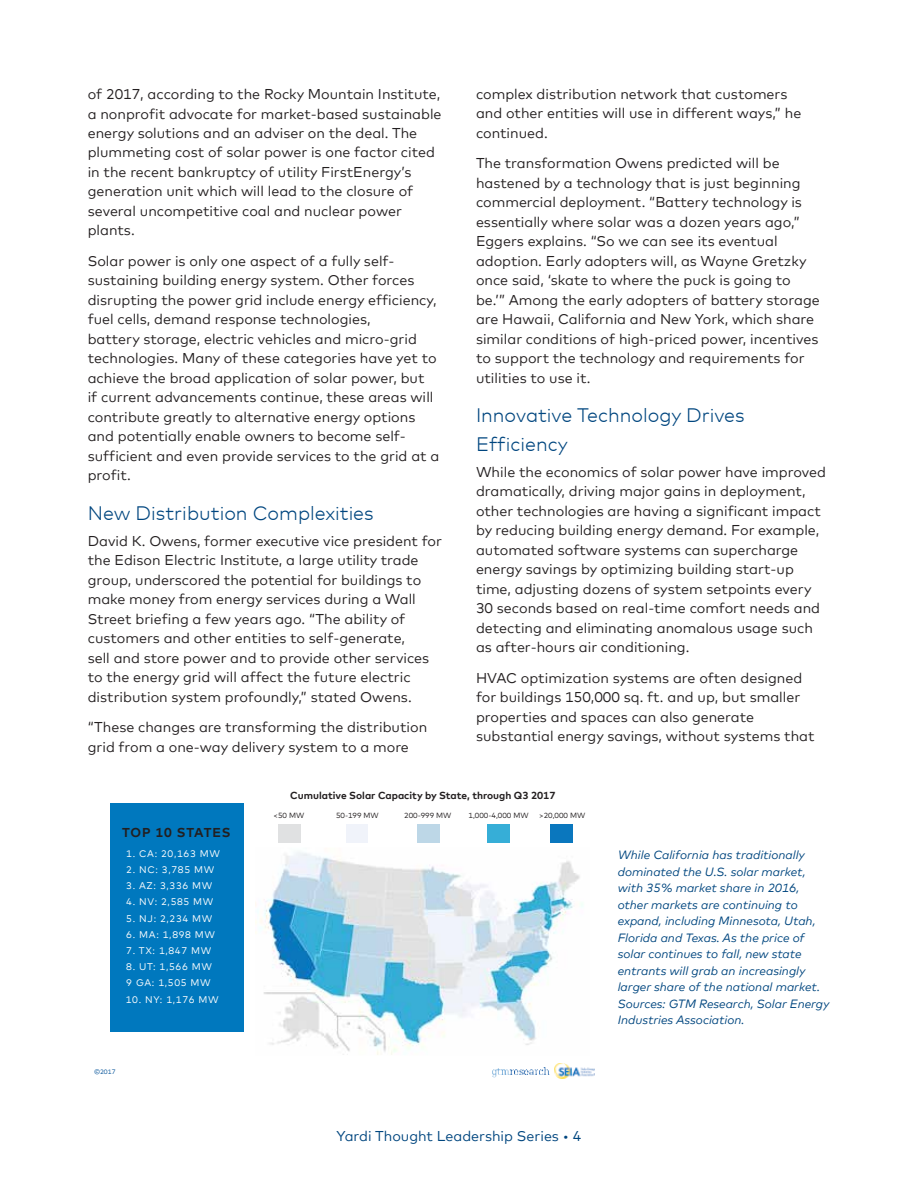
<style>
.page{position:relative;width:918px;height:1188px;background:#fff}
.page>*{position:absolute;margin:0;border:0;box-sizing:border-box;transform-origin:0 0}
.t1{font:300 19.5px/28.5px "Mark Offc Pro";color:#00467f}
.t2{font:14.25px/19.5px "Mark Offc Pro";color:#231f20}
.t3{font:14.25px "Mark Offc Pro";color:#00467f}
.t4{font:700 12.9px "Mark Offc Pro";letter-spacing:.07em;color:#231f20}
.t5{font:italic 12px/16.5px "Mark Offc Pro";color:#00467f}
.t6{font:700 10.2px "Mark Offc Pro";color:#231f20}
.t7{font:9.6px/16.2px "Mark Offc Pro";letter-spacing:.07em;color:#fff}
.t8{font:7.5px "Mark Offc Pro";color:#231f20}
.t9{font:6.45px "Mark Offc Pro";color:#005198}
</style>
<div class="page">
<img style="left:255px;top:852px;width:328px;height:203px">
<img style="left:555px;top:1064px;width:39px;height:15px">
<img style="left:492px;top:1067px;width:58px;height:10px">
<div style="left:110px;top:804px;width:134px;height:228px;background:#0078be"></div>
<div style="left:279px;top:824px;width:22px;height:18px;background:#e0e1e2"></div>
<div style="left:346px;top:824px;width:21px;height:19px;background:#f0f3fa"></div>
<div style="left:417px;top:824px;width:22px;height:18px;background:#bdd7e7"></div>
<div style="left:488px;top:824px;width:22px;height:18px;background:#36aed7"></div>
<div style="left:551px;top:824px;width:22px;height:18px;background:#0a77be"></div>
<p class="t2" style="left:88px;top:83px;width:355px">of 2017, according to the Rocky Mountain Institute, a nonprofit advocate for market-based sustainable energy solutions and an adviser on the deal. The plummeting cost of solar power is one factor cited in the recent bankruptcy of utility FirstEnergy’s generation unit which will lead to the closure of several uncompetitive coal and nuclear power plants.</p>
<p class="t2" style="left:88px;top:250px;width:353px">Solar power is only one aspect of a fully self&shy;sustaining building energy system. Other forces disrupting the power grid include energy efficiency, fuel cells, demand response technologies,<br>battery storage, electric vehicles and micro-grid technologies. Many of these categories have yet to achieve the broad application of solar power, but<br>if current advancements continue, these areas will contribute greatly to alternative energy options and potentially enable owners to become self&shy;sufficient and even provide services to the grid at a profit.</p>
<h1 class="t1" style="left:88px;top:497px;width:287px">New Distribution Complexities</h1>
<p class="t2" style="left:88px;top:530px;width:356px">David K. Owens, former executive vice president for the Edison Electric Institute, a large utility trade group, underscored the potential for buildings to make money from energy services during a Wall Street briefing a few years ago. “The ability of customers and other entities to self-generate,<br>sell and store power and to provide other services to the energy grid will affect the future electric distribution system profoundly,” stated Owens.</p>
<p class="t2" style="left:88px;top:716px;width:341px">“These changes are transforming the distribution grid from a one-way delivery system to a more</p>
<p class="t2" style="left:476px;top:83px;width:327px">complex distribution network that customers and other entities will use in different ways,” he continued.</p>
<p class="t2" style="left:476px;top:152px;width:345px">The transformation Owens predicted will be hastened by a technology that is just beginning commercial deployment. “Battery technology is essentially where solar was a dozen years ago,” Eggers explains. “So we can see its eventual adoption. Early adopters will, as Wayne Gretzky once said, ‘skate to where the puck is going to be.’” Among the early adopters of battery storage are Hawaii, California and New York, which share similar conditions of high-priced power, incentives to support the technology and requirements for utilities to use it.</p>
<h1 class="t1" style="left:476px;top:399px;width:270px">Innovative Technology Drives<br>Efficiency</h1>
<p class="t2" style="left:476px;top:461px;width:352px">While the economics of solar power have improved dramatically, driving major gains in deployment, other technologies are having a significant impact by reducing building energy demand. For example, automated software systems can supercharge energy savings by optimizing building start-up time, adjusting dozens of system setpoints every 30 seconds based on real-time comfort needs and detecting and eliminating anomalous usage such as after-hours air conditioning.</p>
<p class="t2" style="left:476px;top:667px;width:340px">HVAC optimization systems are often designed for buildings 150,000 sq. ft. and up, but smaller properties and spaces can also generate substantial energy savings, without systems that</p>
<p class="t4" style="left:122px;top:822px;width:110px">TOP 10 STATES</p>
<p class="t7" style="left:126px;top:845px;width:95px">1. CA: 20,163 MW</p>
<p class="t7" style="left:126px;top:861px;width:90px">2. NC: 3,785 MW</p>
<p class="t7" style="left:126px;top:877px;width:88px">3. AZ: 3,336 MW</p>
<p class="t7" style="left:126px;top:893px;width:89px">4. NV: 2,585 MW</p>
<p class="t7" style="left:126px;top:909px;width:88px">5. NJ: 2,234 MW</p>
<p class="t7" style="left:126px;top:926px;width:90px">6. MA: 1,898 MW</p>
<p class="t7" style="left:126px;top:942px;width:87px">7. TX: 1,847 MW</p>
<p class="t7" style="left:126px;top:958px;width:87px">8. UT: 1,566 MW<br>9 GA: 1,505 MW</p>
<p class="t7" style="left:126px;top:990px;width:95px">10. NY: 1,176 MW</p>
<p class="t9" style="left:94px;top:1066px;width:23px">©2017</p>
<p class="t6" style="left:290px;top:787px;width:267px">Cumulative Solar Capacity by State, through Q3 2017</p>
<p class="t8" style="left:274px;top:810px;width:32px">&lt;50 MW</p>
<p class="t8" style="left:336px;top:810px;width:44px">50-199 MW</p>
<p class="t8" style="left:404px;top:810px;width:49px">200-999 MW</p>
<p class="t8" style="left:469px;top:810px;width:62px">1,000-4,000 MW</p>
<p class="t8" style="left:539px;top:810px;width:48px">&gt;20,000 MW</p>
<p class="t5" style="left:618px;top:846px;width:213px">While California has traditionally dominated the U.S. solar market, with 35% market share in 2016, other markets are continuing to expand, including Minnesota, Utah, Florida and Texas. As the price of solar continues to fall, new state entrants will grab an increasingly larger share of the national market.<br>Sources: GTM Research, Solar Energy Industries Association.</p>
<p class="t3" style="left:337px;top:1125px;width:246px">Yardi Thought Leadership Series • 4</p>
</div>
